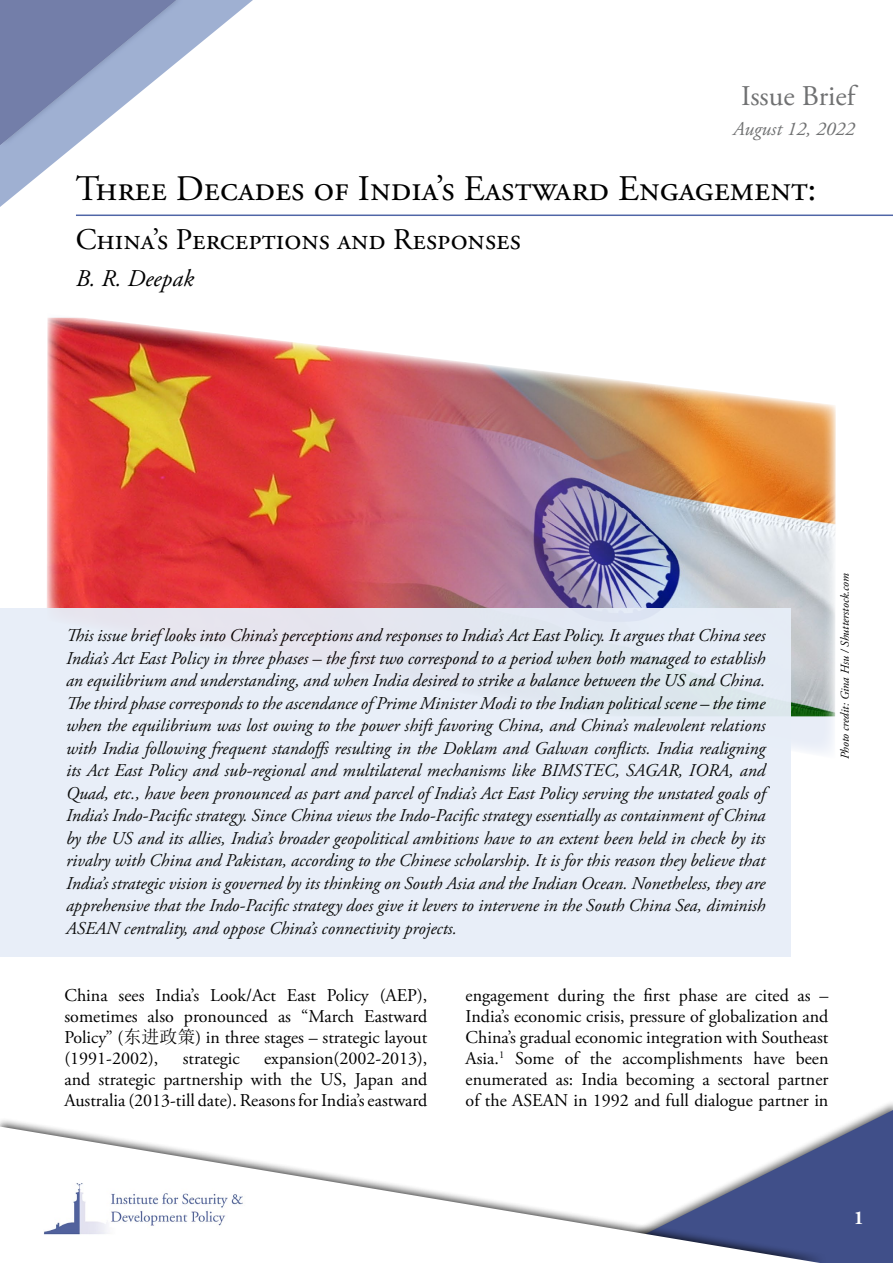
<style>
.page{position:relative;width:893px;height:1263px;background:#fff}
.page>*{position:absolute;margin:0;border:0;box-sizing:border-box;transform-origin:0 0}
.Main_Head{font:36px "Adobe Garamond Pro";color:#000}
.Subtitle{font:30px "Adobe Garamond Pro";color:#000}
.t1{font:28.5px "Adobe Garamond Pro";color:#707172}
.Author{font:italic 24px "Adobe Garamond Pro";color:#000}
.t2{font:italic 19.5px "Adobe Garamond Pro";color:#707172}
.t3{font:700 19.5px "Adobe Garamond Pro";color:#fff}
.t4{font:italic 18px/22.5px "Adobe Garamond Pro";color:#000;text-align:justify}
.No_Spacing{font:18px/21px "Adobe Garamond Pro";color:#000;text-align:justify}
.t5{font:italic 12px "Adobe Garamond Pro";color:#000}
.s1{font-family:"Sim Sun"}
</style>
<div class="page">
<img style="left:47px;top:317px;width:789px;height:436px">
<svg style="left:828px;top:1110px;width:65px;height:153px;background:#505e92"></svg>
<div style="left:0;top:1117px;width:828px;height:146px;background:#000;opacity:.75"></div>
<svg style="left:0;top:1126px;width:820px;height:137px"></svg>
<svg style="left:0;top:0;width:253px;height:207px"></svg>
<img style="left:44px;top:1177px;width:202px;height:60px">
<div style="left:0;top:608px;width:791px;height:349px;background:#e7eef8"></div>
<hr style="left:76px;top:215px;width:817px;height:1px;background:#5066a7">
<p class="t1" style="left:741px;top:78px;width:119px">Issue Brief</p>
<p class="t2" style="left:733px;top:117px;width:123px">August 12, 2022</p>
<p class="Main_Head" style="left:76px;top:167px;width:742px">Three Decades of India’s Eastward Engagement:</p>
<p class="Subtitle" style="left:76px;top:221px;width:447px">China’s Perceptions and Responses</p>
<p class="Author" style="left:76px;top:264px;width:120px">B. R. Deepak</p>
<p class="t4" style="left:66px;top:625px;width:701px">This issue brief looks into China’s perceptions and responses to India’s Act East Policy. It argues that China sees India’s Act East Policy in three phases – the first two correspond to a period when both managed to establish an equilibrium and understanding, and when India desired to strike a balance between the US and China.<br>The third phase corresponds to the ascendance of Prime Minister Modi to the Indian political scene – the time when the equilibrium was lost owing to the power shift favoring China, and China’s malevolent relations with India following frequent standoffs resulting in the Doklam and Galwan conflicts. India realigning its Act East Policy and sub-regional and multilateral mechanisms like BIMSTEC, SAGAR, IORA, and Quad, etc., have been pronounced as part and parcel of India’s Act East Policy serving the unstated goals of India’s Indo-Pacific strategy. Since China views the Indo-Pacific strategy essentially as containment of China by the US and its allies, India’s broader geopolitical ambitions have to an extent been held in check by its rivalry with China and Pakistan, according to the Chinese scholarship. It is for this reason they believe that India’s strategic vision is governed by its thinking on South Asia and the Indian Ocean. Nonetheless, they are apprehensive that the Indo-Pacific strategy does give it levers to intervene in the South China Sea, diminish ASEAN centrality, and oppose China’s connectivity projects.</p>
<p class="t5" style="left:838px;top:759px;width:187px;rotate:-90deg">Photo credit: Gina Hsu / Shutterstock.com</p>
<p class="No_Spacing" style="left:64px;top:985px;width:364px">China sees India’s Look/Act East Policy (AEP), sometimes also pronounced as “March Eastward Policy” (<span class="s1">东进政策</span>) in three stages – strategic layout (1991-2002),</p>
<p class="No_Spacing" style="left:64px;top:1048px;width:364px;text-indent:200px">expansion(2002-2013), and strategic partnership with the US, Japan and Australia (2013-till date). Reasons for India’s eastward</p>
<p class="No_Spacing" style="left:183px;top:1048px;width:59px">strategic</p>
<p class="No_Spacing" style="left:466px;top:985px;width:364px">engagement during the first phase are cited as – India’s economic crisis, pressure of globalization and China’s gradual economic integration with Southeast Asia.<sup>1</sup> Some of the accomplishments have been enumerated as: India becoming a sectoral partner of the ASEAN in 1992 and full dialogue partner in</p>
<p class="t3" style="left:854px;top:1206px;width:12px">1</p>
</div>
